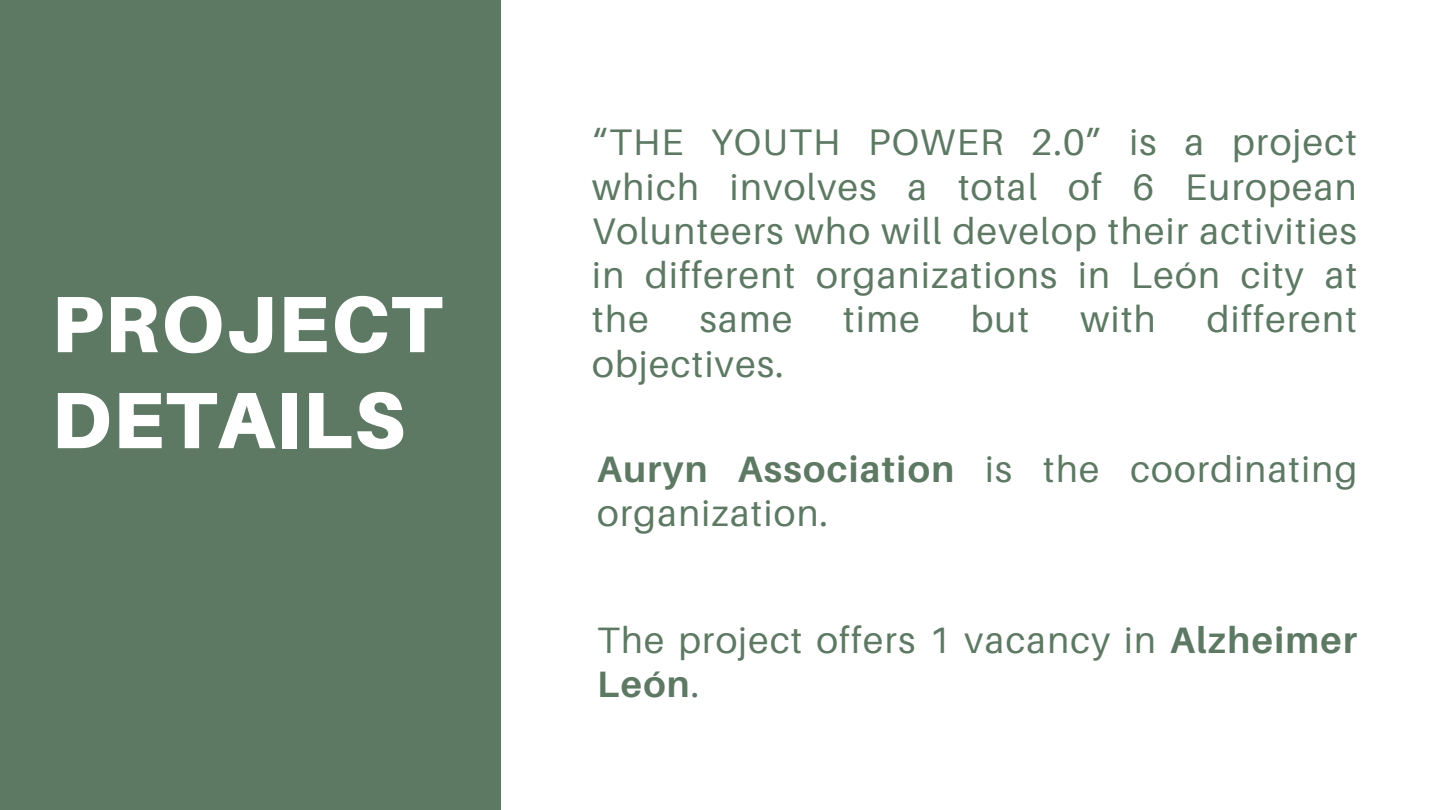
<style>
.page{position:relative;width:1440px;height:810px;background:#5d7963}
.page>*{position:absolute;margin:0;border:0;box-sizing:border-box;transform-origin:0 0}
.t1{font:900 80px/96px "Aileron";letter-spacing:.02em;color:#fff}
.t2{font:37px/44.2px "Aileron";letter-spacing:.035em;color:#5d7963;text-align:justify}
.t3{font:36.8px/44px "Aileron";letter-spacing:.035em;color:#5d7963}
.s1{font-weight:700}
</style>
<div class="page">
<div style="left:501px;top:0;width:939px;height:810px;background:#fff"></div>
<h1 class="t1" style="left:51px;top:275px;width:392px">PROJECT<br>DETAILS</h1>
<p class="t2" style="left:592px;top:120px;width:767px">“THE YOUTH POWER 2.0” is a project which involves a total of 6 European Volunteers who will develop their activities in different organizations in León city at the</p>
<p class="t2" style="left:700px;top:297px;width:94px">same</p>
<p class="t2" style="left:843px;top:297px;width:78px">time</p>
<p class="t2" style="left:971px;top:297px;width:60px">but</p>
<p class="t2" style="left:1080px;top:297px;width:77px">with</p>
<p class="t2" style="left:1207px;top:297px;width:152px">different</p>
<p class="t2" style="left:592px;top:341px;width:193px">objectives.</p>
<p class="t3" style="left:597px;top:447px;width:762px"><span class="s1">Auryn Association</span> is the coordinating organization.</p>
<p class="t3" style="left:597px;top:618px;width:761px;line-height:43.5px">The project offers 1 vacancy in <span class="s1">Alzheimer<br>León</span>.</p>
</div>
